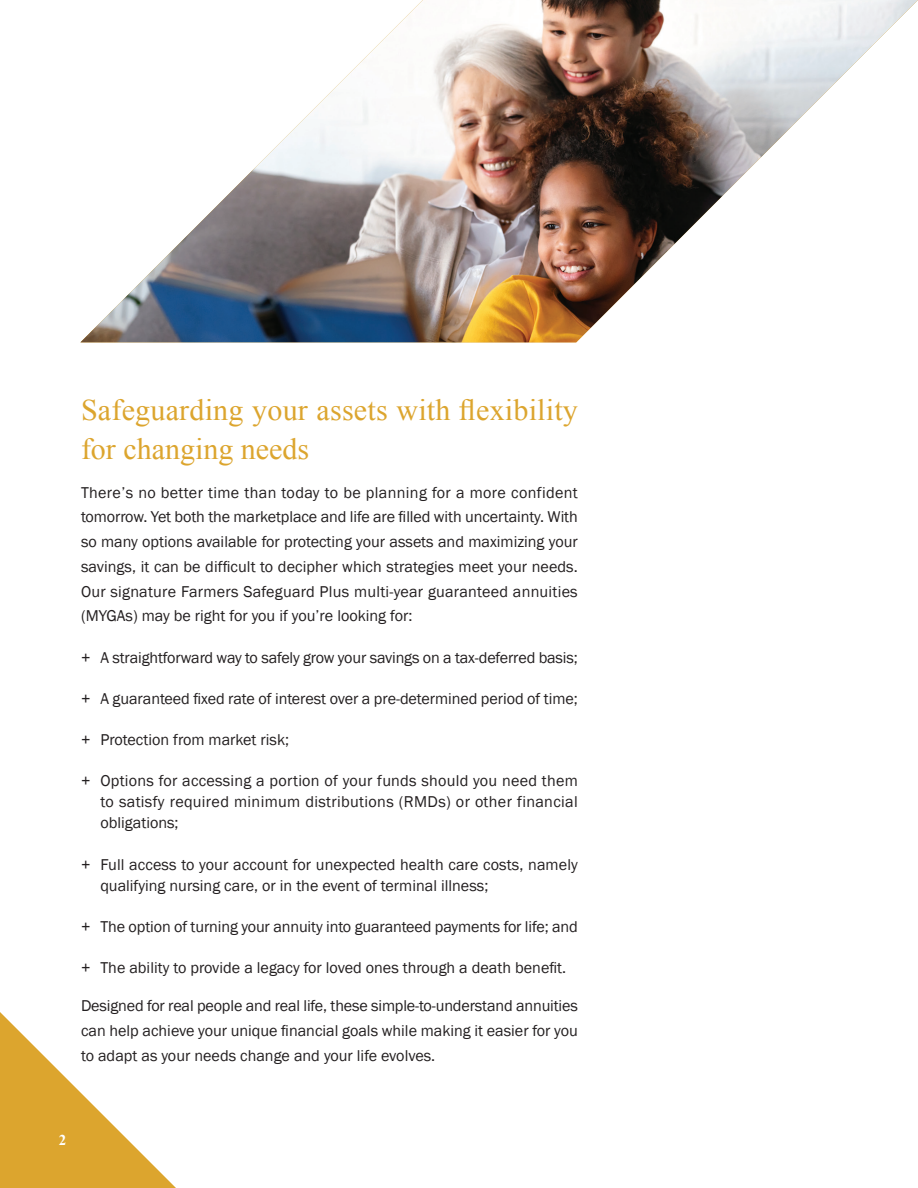
<style>
.page{position:relative;width:918px;height:1188px;background:#fff}
.page>*{position:absolute;margin:0;border:0;box-sizing:border-box;transform-origin:0 0}
.subheads{font:30px/39px "Times New Roman";letter-spacing:.005em;color:#dca52e}
.body_text{font:16.2px/24.8px "Franklin Gothic";color:#231f20;text-align:justify}
.t1{font:700 15px "Times New Roman";color:#fff}
</style>
<div class="page">
<svg style="left:0;top:1012px;width:176px;height:176px"></svg>
<img style="left:80px;top:0;width:838px;height:342px">
<p class="subheads" style="left:81px;top:390px;width:498px">Safeguarding your assets with flexibility for changing needs</p>
<p class="body_text" style="left:81px;top:480px;width:498px">There’s no better time than today to be planning for a more confident tomorrow. Yet both the marketplace and life are filled with uncertainty. With so many options available for protecting your assets and maximizing your savings, it can be difficult to decipher which strategies meet your needs.<br>Our signature Farmers Safeguard Plus multi-year guaranteed annuities (MYGAs) may be right for you if you’re looking for:</p>
<p class="body_text" style="left:81px;top:645px;width:498px">+ A straightforward way to safely grow your savings on a tax-deferred basis;</p>
<p class="body_text" style="left:81px;top:686px;width:498px">+ A guaranteed fixed rate of interest over a pre-determined period of time;</p>
<p class="body_text" style="left:81px;top:728px;width:210px">+ Protection from market risk;</p>
<p class="body_text" style="left:100px;top:771px;width:479px;line-height:21px;text-indent:-20px">+ Options for accessing a portion of your funds should you need them to satisfy required minimum distributions (RMDs) or other financial obligations;</p>
<p class="body_text" style="left:100px;top:854px;width:479px;line-height:21px;text-indent:-20px">+ Full access to your account for unexpected health care costs, namely qualifying nursing care, or in the event of terminal illness;</p>
<p class="body_text" style="left:81px;top:914px;width:498px">+ The option of turning your annuity into guaranteed payments for life; and</p>
<p class="body_text" style="left:81px;top:956px;width:487px">+ The ability to provide a legacy for loved ones through a death benefit.</p>
<p class="body_text" style="left:81px;top:994px;width:498px">Designed for real people and real life, these simple-to-understand annuities can help achieve your unique financial goals while making it easier for you to adapt as your needs change and your life evolves.</p>
<p class="t1" style="left:59px;top:1129px;width:9px">2</p>
</div>
